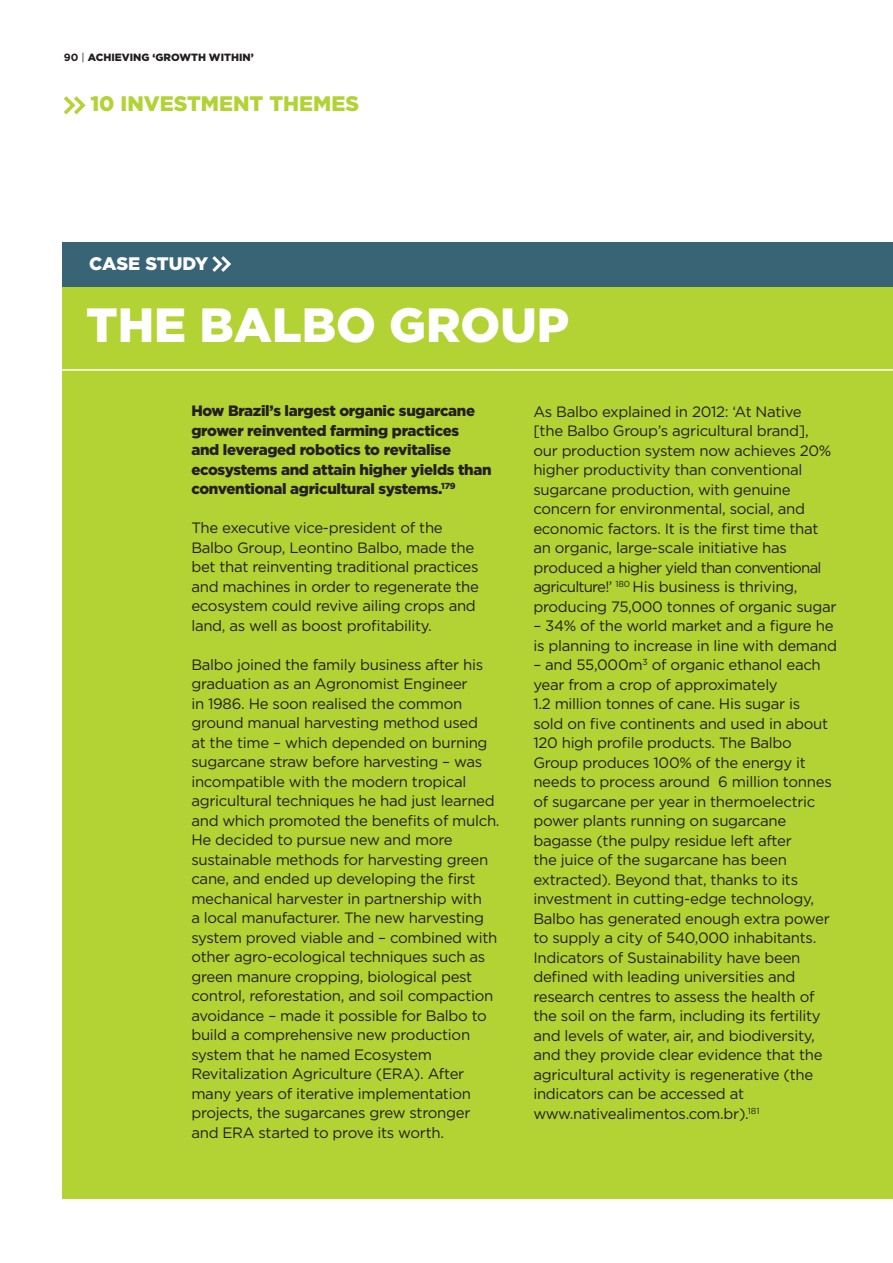
<style>
.page{position:relative;width:893px;height:1263px;background:#fff}
.page>*{position:absolute;margin:0;border:0;box-sizing:border-box;transform-origin:0 0}
.t1{font:900 48px "Gotham";color:#fff}
.t2{font:900 21px "Gotham";color:#b3d234}
.t3{font:900 18.15px "Gotham";letter-spacing:-.005em;color:#fff}
.t4{font:15px/19.5px "Gotham";letter-spacing:-.02em;color:#231f20}
.t5{font:900 15px/19.5px "Gotham";letter-spacing:-.02em;color:#231f20}
.t6{font:900 10.5px "Gotham";color:#231f20}
.s1{font-weight:700}
.s2{font-weight:400}
</style>
<div class="page">
<div style="left:62px;top:242px;width:831px;height:956px;background:#b3d234"></div>
<svg style="left:64px;top:96px;width:22px;height:18px"></svg>
<div style="left:62px;top:242px;width:831px;height:45px;background:#396476"></div>
<svg style="left:212px;top:256px;width:19px;height:16px"></svg>
<hr style="left:49px;top:369px;width:844px;height:2px;background:#fff">
<p class="t6" style="left:64px;top:51px;width:191px"><span class="s1">90</span> <span class="s2">|</span> ACHIEVING ‘GROWTH WITHIN’</p>
<p class="t2" style="left:90px;top:91px;width:270px">10 INVESTMENT THEMES</p>
<p class="t3" style="left:89px;top:253px;width:121px">CASE STUDY</p>
<p class="t1" style="left:86px;top:297px;width:485px">THE BALBO GROUP</p>
<p class="t5" style="left:191px;top:401px;width:302px">How Brazil’s largest organic sugarcane grower reinvented farming practices<br>and leveraged robotics to revitalise ecosystems and attain higher yields than conventional agricultural systems.<sup>179</sup></p>
<p class="t4" style="left:191px;top:518px;width:289px">The executive vice-president of the Balbo Group, Leontino Balbo, made the bet that reinventing traditional practices and machines in order to regenerate the ecosystem could revive ailing crops and land, as well as boost profitability.</p>
<p class="t4" style="left:191px;top:655px;width:310px">Balbo joined the family business after his graduation as an Agronomist Engineer<br>in 1986. He soon realised the common ground manual harvesting method used<br>at the time – which depended on burning sugarcane straw before harvesting – was incompatible with the modern tropical agricultural techniques he had just learned and which promoted the benefits of mulch.<br>He decided to pursue new and more sustainable methods for harvesting green cane, and ended up developing the first mechanical harvester in partnership with<br>a local manufacturer. The new harvesting system proved viable and – combined with other agro-ecological techniques such as green manure cropping, biological pest control, reforestation, and soil compaction avoidance – made it possible for Balbo to build a comprehensive new production system that he named Ecosystem Revitalization Agriculture (ERA). After many years of iterative implementation projects, the sugarcanes grew stronger and ERA started to prove its worth.</p>
<p class="t4" style="left:533px;top:401px;width:305px">As Balbo explained in 2012: ‘At Native<br>[the Balbo Group’s agricultural brand], our production system now achieves 20% higher productivity than conventional sugarcane production, with genuine concern for environmental, social, and economic factors. It is the first time that an organic, large-scale initiative has produced a higher yield than conventional agriculture!’ <sup>180</sup> His business is thriving, producing 75,000 tonnes of organic sugar</p>
<p class="t4" style="left:533px;top:616px;width:305px">– 34% of the world market and a figure he is planning to increase in line with demand</p>
<p class="t4" style="left:533px;top:655px;width:289px">– and 55,000m<sup>3</sup> of organic ethanol each year from a crop of approximately</p>
<p class="t4" style="left:533px;top:694px;width:268px">1.2 million tonnes of cane. His sugar is</p>
<p class="t4" style="left:533px;top:713px;width:296px">sold on five continents and used in about</p>
<p class="t4" style="left:533px;top:733px;width:300px">120 high profile products. The Balbo<br>Group produces 100% of the energy it needs to process around 6 million tonnes</p>
<p class="t4" style="left:533px;top:791px;width:298px">of sugarcane per year in thermoelectric power plants running on sugarcane bagasse (the pulpy residue left after<br>the juice of the sugarcane has been extracted). Beyond that, thanks to its investment in cutting-edge technology, Balbo has generated enough extra power to supply a city of 540,000 inhabitants.<br>Indicators of Sustainability have been defined with leading universities and research centres to assess the health of the soil on the farm, including its fertility and levels of water, air, and biodiversity, and they provide clear evidence that the agricultural activity is regenerative (the indicators can be accessed at</p>
<p class="t4" style="left:533px;top:1103px;width:228px">www.nativealimentos.com.br).<sup>181</sup></p>
</div>
